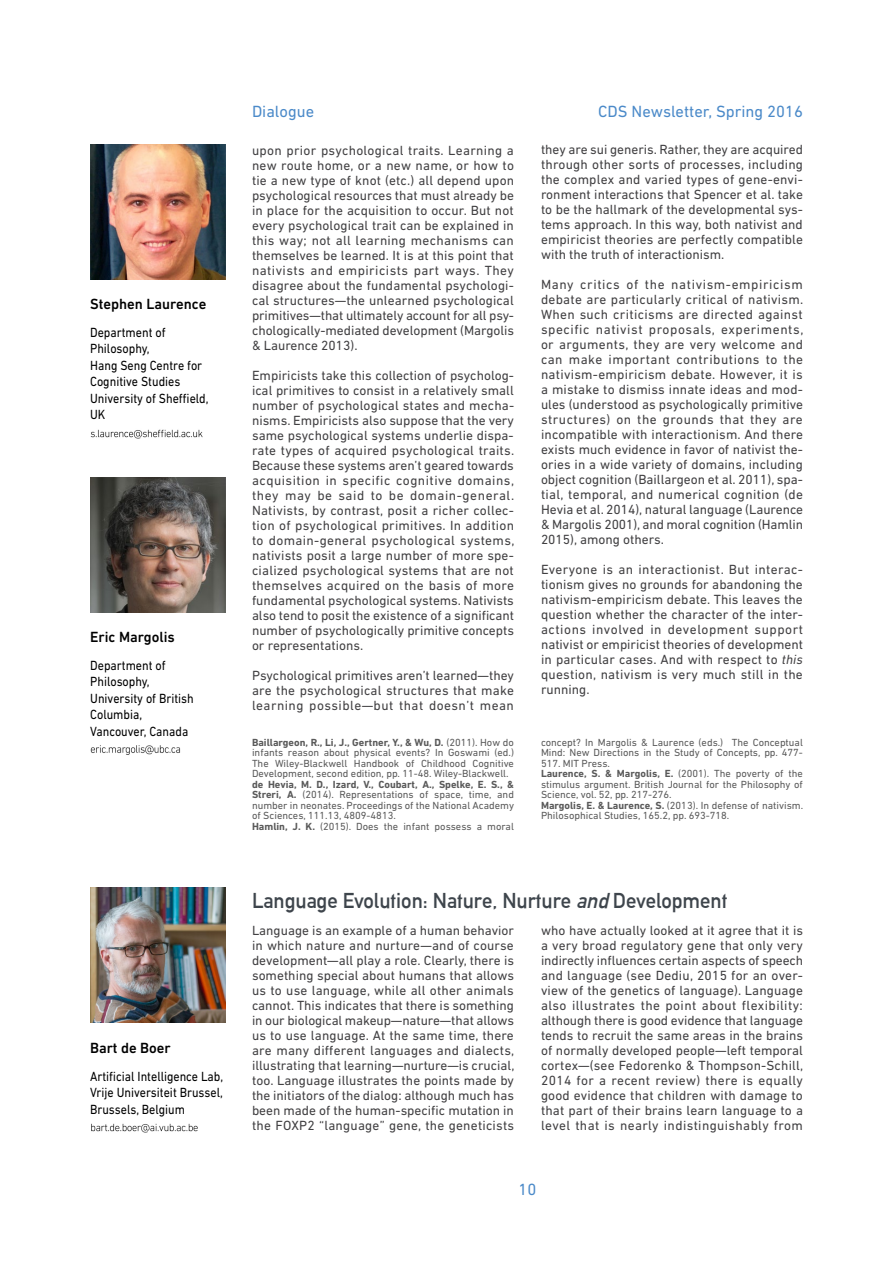
<style>
.page{position:relative;width:893px;height:1263px;background:#fff}
.page>*{position:absolute;margin:0;border:0;box-sizing:border-box;transform-origin:0 0}
.t1{font:21px "Alte DIN1451 Mittelschrift";color:#3e454c}
.t2{font:16.5px "DIN Next LT Pro";color:#4b8ac9}
.t3{font:500 15px "DIN Next LT Pro";color:#000}
.t4{font:13.5px/15px "DIN Next LT Pro";color:#414042;text-align:justify}
.t5{font:13.5px/16.5px "DIN Next LT Pro";color:#000;scale:.9 1}
.t6{font:10.5px/10.5px "DIN Next LT Pro";color:#5a5a5a}
.s1{font-weight:700}
.s2{font-style:italic}
</style>
<div class="page">
<img style="left:90px;top:888px;width:135px;height:135px">
<img style="left:91px;top:1123px;width:107px;height:10px">
<img style="left:90px;top:144px;width:135px;height:135px">
<img style="left:90px;top:429px;width:113px;height:10px">
<img style="left:90px;top:477px;width:135px;height:135px">
<img style="left:90px;top:745px;width:91px;height:10px">
<p class="t3" style="left:90px;top:295px;width:118px">Stephen Laurence</p>
<p class="t5" style="left:90px;top:324px;width:133px">Department of<br>Philosophy,<br>Hang Seng Centre for<br>Cognitive Studies<br>University of Sheffield,<br>UK</p>
<p class="t3" style="left:90px;top:628px;width:86px">Eric Margolis</p>
<p class="t5" style="left:90px;top:657px;width:117px">Department of<br>Philosophy,<br>University of British<br>Columbia,<br>Vancouver, Canada</p>
<p class="t3" style="left:90px;top:1039px;width:82px">Bart de Boer</p>
<p class="t5" style="left:90px;top:1067px;width:149px;text-align:justify">Artificial Intelligence Lab, Vrije Universiteit Brussel, Brussels, Belgium</p>
<p class="t2" style="left:252px;top:102px;width:64px">Dialogue</p>
<p class="t2" style="left:598px;top:102px;width:206px">CDS Newsletter, Spring 2016</p>
<p class="t4" style="left:252px;top:142px;width:264px">upon prior psychological traits. Learning a new route home, or a new name, or how to tie a new type of knot (etc.) all depend upon psychological resources that must already be in place for the acquisition to occur. But not every psychological trait can be explained in this way; not all learning mechanisms can themselves be learned. It is at this point that nativists and empiricists part ways. They disagree about the fundamental psychologi&shy;cal structures—the unlearned psychological primitives—that ultimately account for all psy&shy;chologically-mediated development (Margolis &amp; Laurence 2013).</p>
<p class="t4" style="left:252px;top:367px;width:264px">Empiricists take this collection of psycholog&shy;ical primitives to consist in a relatively small number of psychological states and mecha&shy;nisms. Empiricists also suppose that the very same psychological systems underlie dispa&shy;rate types of acquired psychological traits.<br>Because these systems aren’t geared towards acquisition in specific cognitive domains, they may be said to be domain-general.<br>Nativists, by contrast, posit a richer collec&shy;tion of psychological primitives. In addition to domain-general psychological systems, nativists posit a large number of more spe&shy;cialized psychological systems that are not themselves acquired on the basis of more fundamental psychological systems. Nativists also tend to posit the existence of a significant number of psychologically primitive concepts or representations.</p>
<p class="t4" style="left:252px;top:667px;width:263px">Psychological primitives aren’t learned—they are the psychological structures that make learning possible—but that doesn’t mean</p>
<p class="t6" style="left:252px;top:737px;width:263px;text-align:justify"><span class="s1">Baillargeon, R., Li, J., Gertner, Y., &amp; Wu, D.</span> (2011). How do infants reason about physical events? In Goswami (ed.)<br>The Wiley-Blackwell Handbook of Childhood Cognitive Development, second edition, pp. 11-48. Wiley-Blackwell.</p>
<p class="t6" style="left:252px;top:779px;width:263px"><span class="s1">de Hevia, M. D., Izard, V., Coubart, A., Spelke, E. S., &amp; Streri, A.</span> (2014). Representations of space, time, and number in neonates. Proceedings of the National Academy of Sciences, 111.13, 4809-4813.<br><span class="s1">Hamlin, J. K.</span> (2015). Does the infant possess a moral</p>
<p class="t4" style="left:541px;top:142px;width:264px">they are sui generis. Rather, they are acquired through other sorts of processes, including the complex and varied types of gene-envi&shy;ronment interactions that Spencer et al. take to be the hallmark of the developmental sys&shy;tems approach. In this way, both nativist and empiricist theories are perfectly compatible with the truth of interactionism.</p>
<p class="t4" style="left:541px;top:277px;width:264px">Many critics of the nativism-empiricism debate are particularly critical of nativism.<br>When such criticisms are directed against specific nativist proposals, experiments, or arguments, they are very welcome and can make important contributions to the nativism-empiricism debate. However, it is a mistake to dismiss innate ideas and mod&shy;ules (understood as psychologically primitive structures) on the grounds that they are incompatible with interactionism. And there exists much evidence in favor of nativist the&shy;ories in a wide variety of domains, including object cognition (Baillargeon et al. 2011), spa&shy;tial, temporal, and numerical cognition (de Hevia et al. 2014), natural language (Laurence &amp; Margolis 2001), and moral cognition (Hamlin 2015), among others.</p>
<p class="t4" style="left:541px;top:562px;width:264px">Everyone is an interactionist. But interac&shy;tionism gives no grounds for abandoning the nativism-empiricism debate. This leaves the question whether the character of the inter&shy;actions involved in development support nativist or empiricist theories of development in particular cases. And with respect to <span class="s2">this </span>question, nativism is very much still in the running.</p>
<p class="t6" style="left:541px;top:737px;width:264px">concept? In Margolis &amp; Laurence (eds.) The Conceptual Mind: New Directions in the Study of Concepts, pp. 477- 517. MIT Press.<br><span class="s1">Laurence, S. &amp; Margolis, E.</span> (2001). The poverty of the stimulus argument. British Journal for the Philosophy of Science, vol. 52, pp. 217-276.<br><span class="s1">Margolis, E. &amp; Laurence, S.</span> (2013). In defense of nativism.<br>Philosophical Studies, 165.2, pp. 693-718.</p>
<h1 class="t1" style="left:252px;top:887px;width:477px">Language Evolution: Nature, Nurture <span class="s2">and</span> Development</h1>
<p class="t4" style="left:252px;top:922px;width:264px">Language is an example of a human behavior in which nature and nurture—and of course development—all play a role. Clearly, there is something special about humans that allows us to use language, while all other animals cannot. This indicates that there is something in our biological makeup—nature—that allows us to use language. At the same time, there are many different languages and dialects, illustrating that learning—nurture—is crucial, too. Language illustrates the points made by the initiators of the dialog: although much has been made of the human-specific mutation in the FOXP2 “language” gene, the geneticists</p>
<p class="t4" style="left:541px;top:922px;width:264px">who have actually looked at it agree that it is a very broad regulatory gene that only very indirectly influences certain aspects of speech and language (see Dediu, 2015 for an over&shy;view of the genetics of language). Language also illustrates the point about flexibility: although there is good evidence that language tends to recruit the same areas in the brains of normally developed people—left temporal cortex—(see Fedorenko &amp; Thompson-Schill, 2014 for a recent review) there is equally good evidence that children with damage to that part of their brains learn language to a level that is nearly indistinguishably from</p>
<p class="t2" style="left:519px;top:1180px;width:19px">10</p>
</div>
